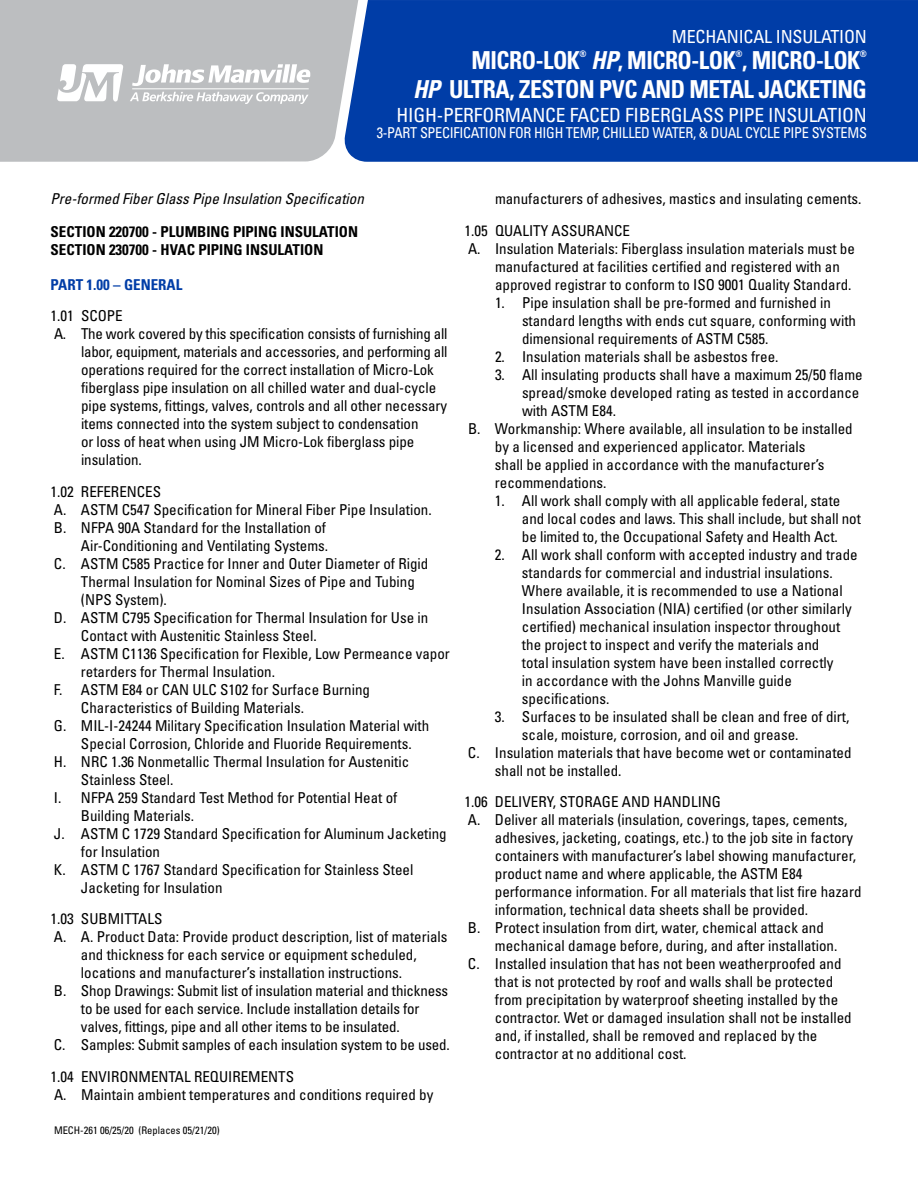
<style>
.page{position:relative;width:918px;height:1188px;background:#fff}
.page>*{position:absolute;margin:0;border:0;box-sizing:border-box;transform-origin:0 0}
.t1{font:700 condensed 24.75px "Univers LT Std";letter-spacing:-.02em;color:#fff;scale:.95 1}
.t2{font:condensed 19.5px "Univers LT Std";letter-spacing:-.01em;color:#fff}
.t3{font:condensed 18px "Univers LT Std";letter-spacing:-.01em;color:#fff}
.t4{font:condensed 15px/18px "Univers LT Std";color:#000}
.t5{font:700 condensed 15px/18px "Univers LT Std";color:#000}
.t6{font:condensed 15px "Univers LT Std";letter-spacing:-.02em;color:#fff;scale:.95 1}
.t7{font:italic condensed 15px "Univers LT Std";color:#000}
.t8{font:700 condensed 15px "Univers LT Std";color:#003da7}
.t9{font:condensed 10.5px "Univers LT Std";color:#000}
.t10{font:700 condensed 9px "Univers LT Std";color:#fff;scale:.95 1}
.s1{font-style:italic}
</style>
<div class="page">
<div style="left:0;top:0;width:344px;height:162px;background:#bcbec0"></div>
<svg style="left:132px;top:64px;width:178px;height:22px"></svg>
<svg style="left:57px;top:64px;width:66px;height:38px"></svg>
<svg style="left:130px;top:92px;width:179px;height:12px"></svg>
<hr style="left:132px;top:89px;width:177px;height:1px;background:#fff">
<div style="left:344px;top:0;width:574px;height:162px;background:#003da7"></div>
<p class="t3" style="left:672px;top:26px;width:197px">MECHANICAL INSULATION</p>
<p class="t10" style="left:735px;top:48px;width:9px">®</p>
<p class="t10" style="left:860px;top:48px;width:9px">®</p>
<h1 class="t1" style="left:413px;top:74px;width:479px"><span class="s1">HP</span> ULTRA, ZESTON PVC AND METAL JACKETING</h1>
<h2 class="t2" style="left:396px;top:102px;width:472px">HIGH-PERFORMANCE FACED FIBERGLASS PIPE INSULATION</h2>
<p class="t6" style="left:377px;top:123px;width:517px">3-PART SPECIFICATION FOR HIGH TEMP, CHILLED WATER, &amp; DUAL CYCLE PIPE SYSTEMS</p>
<h1 class="t1" style="left:471px;top:45px;width:116px">MICRO-LOK</h1>
<p class="t10" style="left:580px;top:48px;width:9px">®</p>
<h1 class="t1" style="left:591px;top:45px;width:285px"><span class="s1">HP</span>, MICRO-LOK , MICRO-LOK</h1>
<p class="t7" style="left:51px;top:189px;width:315px">Pre-formed Fiber Glass Pipe Insulation Specification</p>
<p class="t5" style="left:51px;top:223px;width:309px">SECTION 220700 - PLUMBING PIPING INSULATION<br>SECTION 230700 - HVAC PIPING INSULATION</p>
<p class="t8" style="left:51px;top:275px;width:133px">PART 1.00 – GENERAL</p>
<p class="t4" style="left:51px;top:307px;width:74px">1.01 SCOPE</p>
<p class="t4" style="left:54px;top:325px;width:395px">A. The work covered by this specification consists of furnishing all</p>
<p class="t4" style="left:81px;top:343px;width:368px">labor, equipment, materials and accessories, and performing all</p>
<p class="t4" style="left:81px;top:361px;width:354px">operations required for the correct installation of Micro-Lok</p>
<p class="t4" style="left:81px;top:379px;width:357px">fiberglass pipe insulation on all chilled water and dual-cycle</p>
<p class="t4" style="left:81px;top:397px;width:368px">pipe systems, fittings, valves, controls and all other necessary</p>
<p class="t4" style="left:81px;top:415px;width:339px">items connected into the system subject to condensation</p>
<p class="t4" style="left:81px;top:433px;width:335px">or loss of heat when using JM Micro-Lok fiberglass pipe</p>
<p class="t4" style="left:81px;top:451px;width:62px">insulation.</p>
<p class="t4" style="left:51px;top:482px;width:112px">1.02 REFERENCES</p>
<p class="t4" style="left:54px;top:500px;width:379px">A. ASTM C547 Specification for Mineral Fiber Pipe Insulation.</p>
<p class="t4" style="left:54px;top:518px;width:274px">B. NFPA 90A Standard for the Installation of</p>
<p class="t4" style="left:81px;top:536px;width:249px">Air-Conditioning and Ventilating Systems.</p>
<p class="t4" style="left:54px;top:554px;width:376px">C. ASTM C585 Practice for Inner and Outer Diameter of Rigid</p>
<p class="t4" style="left:81px;top:572px;width:335px">Thermal Insulation for Nominal Sizes of Pipe and Tubing</p>
<p class="t4" style="left:81px;top:590px;width:87px">(NPS System).</p>
<p class="t4" style="left:54px;top:608px;width:376px">D. ASTM C795 Specification for Thermal Insulation for Use in</p>
<p class="t4" style="left:81px;top:626px;width:237px">Contact with Austenitic Stainless Steel.</p>
<p class="t4" style="left:54px;top:644px;width:397px">E. ASTM C1136 Specification for Flexible, Low Permeance vapor</p>
<p class="t4" style="left:81px;top:662px;width:196px">retarders for Thermal Insulation.</p>
<p class="t4" style="left:54px;top:680px;width:318px">F. ASTM E84 or CAN ULC S102 for Surface Burning</p>
<p class="t4" style="left:81px;top:698px;width:225px">Characteristics of Building Materials.</p>
<p class="t4" style="left:54px;top:716px;width:377px">G. MIL-I-24244 Military Specification Insulation Material with</p>
<p class="t4" style="left:81px;top:734px;width:332px">Special Corrosion, Chloride and Fluoride Requirements.</p>
<p class="t4" style="left:54px;top:752px;width:357px">H. NRC 1.36 Nonmetallic Thermal Insulation for Austenitic</p>
<p class="t4" style="left:81px;top:770px;width:94px">Stainless Steel.</p>
<p class="t4" style="left:54px;top:788px;width:345px">I. NFPA 259 Standard Test Method for Potential Heat of</p>
<p class="t4" style="left:81px;top:806px;width:115px">Building Materials.</p>
<p class="t4" style="left:54px;top:824px;width:394px">J. ASTM C 1729 Standard Specification for Aluminum Jacketing</p>
<p class="t4" style="left:81px;top:842px;width:81px">for Insulation</p>
<p class="t4" style="left:54px;top:860px;width:361px">K. ASTM C 1767 Standard Specification for Stainless Steel</p>
<p class="t4" style="left:81px;top:878px;width:143px">Jacketing for Insulation</p>
<p class="t4" style="left:51px;top:910px;width:113px">1.03 SUBMITTALS</p>
<p class="t4" style="left:54px;top:928px;width:395px">A. A. Product Data: Provide product description, list of materials</p>
<p class="t4" style="left:81px;top:946px;width:337px">and thickness for each service or equipment scheduled,</p>
<p class="t4" style="left:81px;top:964px;width:323px">locations and manufacturer’s installation instructions.</p>
<p class="t4" style="left:54px;top:982px;width:396px">B. Shop Drawings: Submit list of insulation material and thickness</p>
<p class="t4" style="left:81px;top:1000px;width:340px">to be used for each service. Include installation details for</p>
<p class="t4" style="left:81px;top:1018px;width:320px">valves, fittings, pipe and all other items to be insulated.</p>
<p class="t4" style="left:54px;top:1036px;width:397px">C. Samples: Submit samples of each insulation system to be used.</p>
<p class="t4" style="left:51px;top:1067px;width:384px">1.04 ENVIRONMENTAL REQUIREMENTS<br>A. Maintain ambient temperatures and conditions required by</p>
<p class="t9" style="left:54px;top:1124px;width:167px">MECH-261 06/25/20 (Replaces 05/21/20)</p>
<p class="t4" style="left:465px;top:183px;width:398px;line-height:31.5px;text-indent:30px">manufacturers of adhesives, mastics and insulating cements.<br>1.05 QUALITY ASSURANCE</p>
<p class="t4" style="left:495px;top:239px;width:361px;text-indent:-27px">A. Insulation Materials: Fiberglass insulation materials must be manufactured at facilities certified and registered with an approved registrar to conform to ISO 9001 Quality Standard.</p>
<p class="t4" style="left:522px;top:293px;width:336px;text-indent:-27px">1. Pipe insulation shall be pre-formed and furnished in standard lengths with ends cut square, conforming with dimensional requirements of ASTM C585.</p>
<p class="t4" style="left:495px;top:347px;width:285px">2. Insulation materials shall be asbestos free.</p>
<p class="t4" style="left:495px;top:365px;width:369px">3. All insulating products shall have a maximum 25/50 flame</p>
<p class="t4" style="left:522px;top:383px;width:339px">spread/smoke developed rating as tested in accordance</p>
<p class="t4" style="left:522px;top:401px;width:96px">with ASTM E84.</p>
<p class="t4" style="left:468px;top:419px;width:386px">B. Workmanship: Where available, all insulation to be installed</p>
<p class="t4" style="left:495px;top:437px;width:312px">by a licensed and experienced applicator. Materials</p>
<p class="t4" style="left:495px;top:455px;width:331px">shall be applied in accordance with the manufacturer’s</p>
<p class="t4" style="left:495px;top:473px;width:113px">recommendations.</p>
<p class="t4" style="left:522px;top:491px;width:340px;text-indent:-27px">1. All work shall comply with all applicable federal, state and local codes and laws. This shall include, but shall not be limited to, the Occupational Safety and Health Act.</p>
<p class="t4" style="left:522px;top:545px;width:337px;text-indent:-27px">2. All work shall conform with accepted industry and trade standards for commercial and industrial insulations.<br>Where available, it is recommended to use a National Insulation Association (NIA) certified (or other similarly certified) mechanical insulation inspector throughout the project to inspect and verify the materials and<br>total insulation system have been installed correctly<br>in accordance with the Johns Manville guide specifications.</p>
<p class="t4" style="left:495px;top:707px;width:356px">3. Surfaces to be insulated shall be clean and free of dirt,</p>
<p class="t4" style="left:522px;top:725px;width:278px">scale, moisture, corrosion, and oil and grease.</p>
<p class="t4" style="left:468px;top:743px;width:385px">C. Insulation materials that have become wet or contaminated</p>
<p class="t4" style="left:495px;top:761px;width:128px">shall not be installed.</p>
<p class="t4" style="left:465px;top:793px;width:258px">1.06 DELIVERY, STORAGE AND HANDLING</p>
<p class="t4" style="left:468px;top:811px;width:381px">A. Deliver all materials (insulation, coverings, tapes, cements,</p>
<p class="t4" style="left:495px;top:829px;width:360px">adhesives, jacketing, coatings, etc.) to the job site in factory</p>
<p class="t4" style="left:495px;top:847px;width:363px">containers with manufacturer’s label showing manufacturer,</p>
<p class="t4" style="left:495px;top:865px;width:309px">product name and where applicable, the ASTM E84</p>
<p class="t4" style="left:495px;top:883px;width:368px">performance information. For all materials that list fire hazard</p>
<p class="t4" style="left:495px;top:901px;width:315px">information, technical data sheets shall be provided.</p>
<p class="t4" style="left:468px;top:919px;width:357px">B. Protect insulation from dirt, water, chemical attack and</p>
<p class="t4" style="left:495px;top:937px;width:344px">mechanical damage before, during, and after installation.</p>
<p class="t4" style="left:468px;top:955px;width:375px">C. Installed insulation that has not been weatherproofed and</p>
<p class="t4" style="left:495px;top:973px;width:340px">that is not protected by roof and walls shall be protected</p>
<p class="t4" style="left:495px;top:991px;width:345px">from precipitation by waterproof sheeting installed by the</p>
<p class="t4" style="left:495px;top:1009px;width:358px">contractor. Wet or damaged insulation shall not be installed</p>
<p class="t4" style="left:495px;top:1027px;width:324px">and, if installed, shall be removed and replaced by the</p>
<p class="t4" style="left:495px;top:1045px;width:193px">contractor at no additional cost.</p>
</div>
